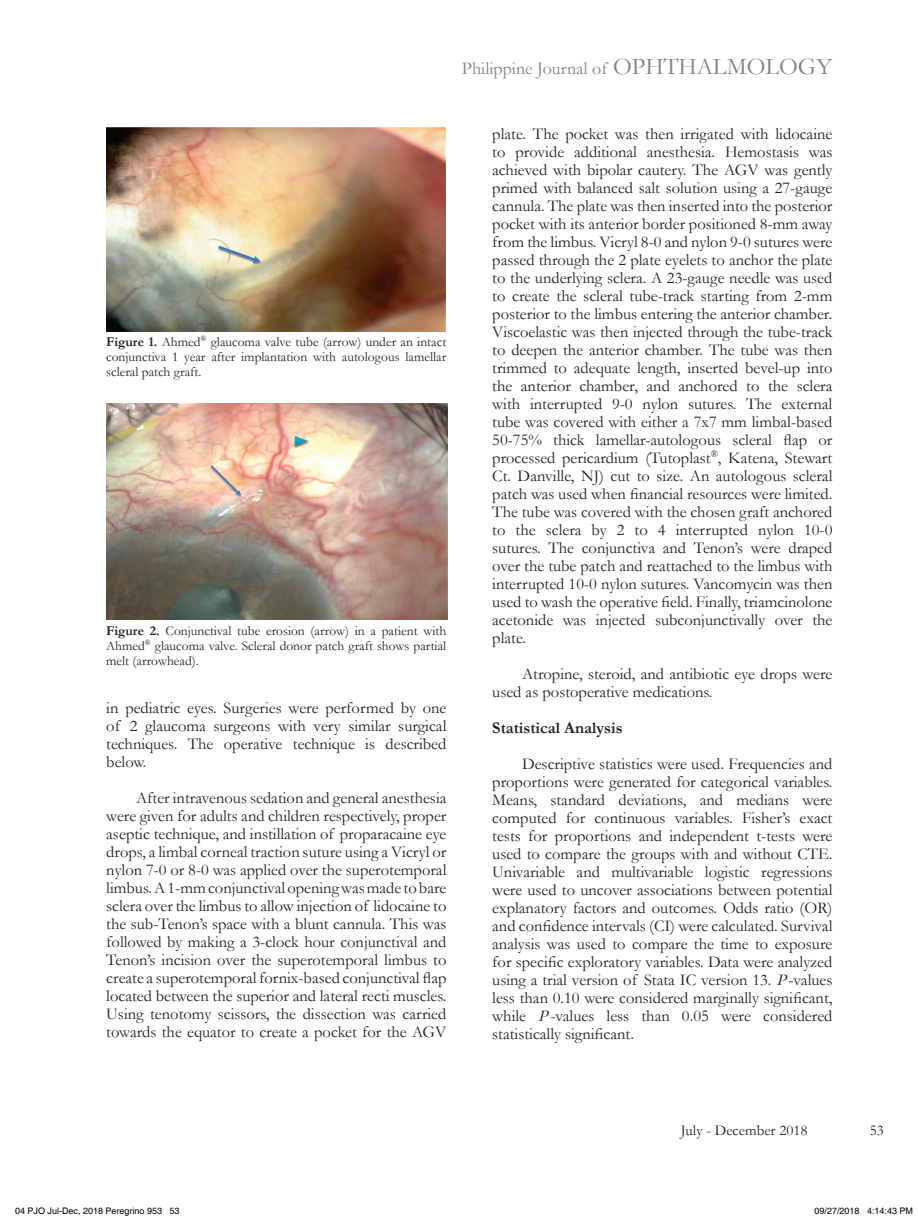
<style>
.page{position:relative;width:918px;height:1219px;background:#fff}
.page>*{position:absolute;margin:0;border:0;box-sizing:border-box;transform-origin:0 0}
.t1{font:18px "Garamond";color:#808285}
.PJO_BODY_TEXT_2018{font:16.5px/18px "Garamond";color:#231f20;text-align:justify}
.PJO_BODY_TEXT_2018-2{font:700 16.5px "Garamond";color:#231f20}
.t2{font:15px "Garamond";color:#231f20}
.PJO_FIGURES_2018{font:13.5px/15px "Garamond";color:#231f20;text-align:justify}
.t3{font:9px "Helvetica";color:#000}
.s1{font-size:24px}
.s2{font-weight:700}
.s3{font-style:italic}
</style>
<div class="page">
<img style="left:107px;top:128px;width:339px;height:204px">
<img style="left:107px;top:403px;width:340px;height:217px">
<p class="t1" style="left:462px;top:56px;width:372px">Philippine Journal of <span class="s1">OPHTHALMOLOGY</span></p>
<p class="PJO_FIGURES_2018" style="left:106px;top:334px;width:342px"><span class="s2">Figure 1.</span> Ahmed<sup>®</sup> glaucoma valve tube (arrow) under an intact conjunctiva 1 year after implantation with autologous lamellar scleral patch graft.</p>
<p class="PJO_FIGURES_2018" style="left:106px;top:623px;width:342px"><span class="s2">Figure 2.</span> Conjunctival tube erosion (arrow) in a patient with Ahmed<sup>®</sup> glaucoma valve. Scleral donor patch graft shows partial melt (arrowhead).</p>
<p class="PJO_BODY_TEXT_2018" style="left:106px;top:698px;width:342px">in pediatric eyes. Surgeries were performed by one of 2 glaucoma surgeons with very similar surgical techniques. The operative technique is described below.</p>
<p class="PJO_BODY_TEXT_2018" style="left:106px;top:788px;width:342px;text-indent:30px">After intravenous sedation and general anesthesia were given for adults and children respectively, proper aseptic technique, and instillation of proparacaine eye drops, a limbal corneal traction suture using a Vicryl or nylon 7-0 or 8-0 was applied over the superotemporal limbus. A 1-mm conjunctival opening was made to bare sclera over the limbus to allow injection of lidocaine to the sub-Tenon’s space with a blunt cannula. This was followed by making a 3-clock hour conjunctival and Tenon’s incision over the superotemporal limbus to create a superotemporal fornix-based conjunctival flap located between the superior and lateral recti muscles.<br>Using tenotomy scissors, the dissection was carried towards the equator to create a pocket for the AGV</p>
<p class="PJO_BODY_TEXT_2018" style="left:492px;top:124px;width:342px">plate. The pocket was then irrigated with lidocaine to provide additional anesthesia. Hemostasis was achieved with bipolar cautery. The AGV was gently primed with balanced salt solution using a 27-gauge cannula. The plate was then inserted into the posterior pocket with its anterior border positioned 8-mm away from the limbus. Vicryl 8-0 and nylon 9-0 sutures were passed through the 2 plate eyelets to anchor the plate to the underlying sclera. A 23-gauge needle was used to create the scleral tube-track starting from 2-mm posterior to the limbus entering the anterior chamber.</p>
<p class="PJO_BODY_TEXT_2018" style="left:492px;top:322px;width:342px">Viscoelastic was then injected through the tube-track to deepen the anterior chamber. The tube was then trimmed to adequate length, inserted bevel-up into the anterior chamber, and anchored to the sclera with interrupted 9-0 nylon sutures. The external tube was covered with either a 7x7 mm limbal-based 50-75% thick lamellar-autologous scleral flap or processed pericardium (Tutoplast<sup>®</sup>, Katena, Stewart Ct. Danville, NJ) cut to size. An autologous scleral patch was used when financial resources were limited.<br>The tube was covered with the chosen graft anchored to the sclera by 2 to 4 interrupted nylon 10-0</p>
<p class="PJO_BODY_TEXT_2018" style="left:492px;top:538px;width:342px">sutures. The conjunctiva and Tenon’s were draped over the tube patch and reattached to the limbus with interrupted 10-0 nylon sutures. Vancomycin was then used to wash the operative field. Finally, triamcinolone acetonide was injected subconjunctivally over the plate.</p>
<p class="PJO_BODY_TEXT_2018" style="left:492px;top:664px;width:342px;text-indent:30px">Atropine, steroid, and antibiotic eye drops were used as postoperative medications.</p>
<p class="PJO_BODY_TEXT_2018-2" style="left:492px;top:716px;width:132px">Statistical Analysis</p>
<p class="PJO_BODY_TEXT_2018" style="left:492px;top:754px;width:342px;text-indent:30px">Descriptive statistics were used. Frequencies and proportions were generated for categorical variables.<br>Means, standard deviations, and medians were computed for continuous variables. Fisher’s exact tests for proportions and independent t-tests were used to compare the groups with and without CTE.<br>Univariable and multivariable logistic regressions were used to uncover associations between potential explanatory factors and outcomes. Odds ratio (OR) and confidence intervals (CI) were calculated. Survival analysis was used to compare the time to exposure for specific exploratory variables. Data were analyzed using a trial version of Stata IC version 13. <span class="s3">P</span>-values less than 0.10 were considered marginally significant, while <span class="s3">P</span>-values less than 0.05 were considered statistically significant.</p>
<p class="t2" style="left:681px;top:1120px;width:128px">July - December 2018</p>
<p class="t2" style="left:870px;top:1120px;width:16px">53</p>
<p class="t3" style="left:15px;top:1206px;width:166px">04 PJO Jul-Dec, 2018 Peregrino 953 53</p>
<p class="t3" style="left:814px;top:1206px;width:100px">09/27/2018 4:14:43 PM</p>
</div>
